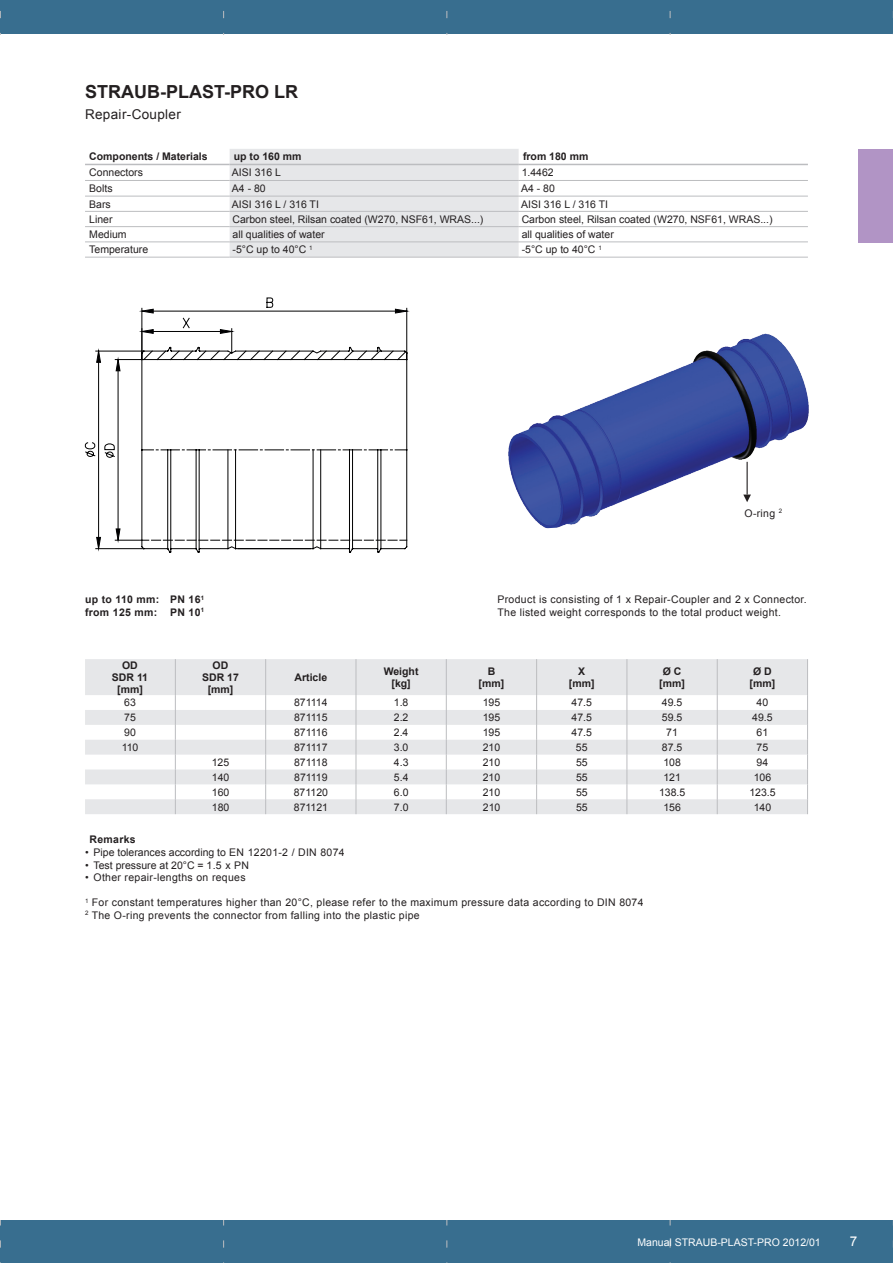
<style>
.page{position:relative;width:893px;height:1263px;background:#fff}
.page>*{position:absolute;margin:0;border:0;box-sizing:border-box;transform-origin:0 0}
.t1{font:700 18px "Arial";color:#231f20}
.t2{font:13.5px "Arial";letter-spacing:.025em;color:#231f20}
.t3{font:13.5px "Arial";color:#fff}
.t4{font:10.5px "Arial";color:#231f20}
.t5{font:10.5px/12.6px "Arial";letter-spacing:.03em;color:#231f20}
.t6{font:700 10.5px/12px "Arial";color:#231f20;text-align:center}
.t7{font:700 10.5px/12.6px "Arial";letter-spacing:.03em;color:#231f20}
.t8{font:10.5px "Arial";color:#fff}
</style>
<div class="page">
<div style="left:0;top:0;width:893px;height:34px;background:#386e8f"></div>
<div style="left:0;top:1220px;width:893px;height:43px;background:#386e8f"></div>
<svg style="left:446px;top:1220px;width:1px;height:43px"></svg>
<svg style="left:223px;top:1220px;width:1px;height:43px"></svg>
<svg style="left:0;top:1220px;width:1px;height:43px"></svg>
<svg style="left:670px;top:1220px;width:1px;height:43px"></svg>
<svg style="left:230px;top:149px;width:578px;height:108px"></svg>
<hr style="left:85px;top:164px;width:145px;height:1px;background:#bcbdc0">
<hr style="left:230px;top:164px;width:289px;height:1px;background:#bcbdc0">
<hr style="left:519px;top:164px;width:289px;height:1px;background:#bcbdc0">
<hr style="left:85px;top:180px;width:145px;height:1px;background:#bcbdc0">
<hr style="left:230px;top:180px;width:289px;height:1px;background:#bcbdc0">
<hr style="left:519px;top:180px;width:289px;height:1px;background:#bcbdc0">
<hr style="left:85px;top:196px;width:145px;height:1px;background:#bcbdc0">
<hr style="left:230px;top:196px;width:289px;height:1px;background:#bcbdc0">
<hr style="left:519px;top:196px;width:289px;height:1px;background:#bcbdc0">
<hr style="left:85px;top:211px;width:145px;height:1px;background:#bcbdc0">
<hr style="left:85px;top:226px;width:145px;height:1px;background:#bcbdc0">
<hr style="left:85px;top:241px;width:145px;height:1px;background:#bcbdc0">
<hr style="left:85px;top:257px;width:145px;height:1px;background:#bcbdc0">
<hr style="left:230px;top:211px;width:289px;height:1px;background:#bcbdc0">
<hr style="left:230px;top:226px;width:289px;height:1px;background:#bcbdc0">
<hr style="left:230px;top:241px;width:289px;height:1px;background:#bcbdc0">
<hr style="left:230px;top:257px;width:289px;height:1px;background:#bcbdc0">
<hr style="left:519px;top:211px;width:289px;height:1px;background:#bcbdc0">
<hr style="left:519px;top:226px;width:289px;height:1px;background:#bcbdc0">
<hr style="left:519px;top:241px;width:289px;height:1px;background:#bcbdc0">
<hr style="left:519px;top:257px;width:289px;height:1px;background:#bcbdc0">
<svg style="left:85px;top:659px;width:722px;height:155px;fill:#e6e7e9"></svg>
<hr style="left:175px;top:659px;width:1px;height:36px;background:#bcbdc0">
<hr style="left:265px;top:659px;width:1px;height:36px;background:#bcbdc0">
<hr style="left:356px;top:659px;width:1px;height:36px;background:#bcbdc0">
<hr style="left:446px;top:659px;width:1px;height:36px;background:#bcbdc0">
<hr style="left:536px;top:659px;width:1px;height:36px;background:#bcbdc0">
<hr style="left:627px;top:659px;width:1px;height:36px;background:#bcbdc0">
<hr style="left:717px;top:659px;width:1px;height:36px;background:#bcbdc0">
<hr style="left:807px;top:659px;width:1px;height:36px;background:#bcbdc0">
<svg style="left:175px;top:695px;width:1px;height:119px"></svg>
<svg style="left:265px;top:695px;width:1px;height:119px"></svg>
<svg style="left:356px;top:695px;width:1px;height:119px"></svg>
<svg style="left:446px;top:695px;width:1px;height:119px"></svg>
<svg style="left:536px;top:695px;width:1px;height:119px"></svg>
<svg style="left:627px;top:695px;width:1px;height:119px"></svg>
<svg style="left:717px;top:695px;width:1px;height:119px"></svg>
<svg style="left:807px;top:695px;width:1px;height:119px"></svg>
<img style="left:508px;top:333px;width:301px;height:196px">
<div style="left:859px;top:149px;width:34px;height:93px;background:#b194c5"></div>
<svg style="left:139px;top:297px;width:271px;height:251px"></svg>
<svg style="left:85px;top:348px;width:60px;height:204px"></svg>
<svg style="left:104px;top:328px;width:302px;height:221px"></svg>
<svg style="left:138px;top:329px;width:3px;height:5px"></svg>
<svg style="left:141px;top:317px;width:266px;height:224px"></svg>
<hr style="left:747px;top:462px;width:1px;height:33px;background:#231f20">
<svg style="left:743px;top:495px;width:8px;height:7px"></svg>
<h1 class="t1" style="left:85px;top:80px;width:214px">STRAUB-PLAST-PRO LR</h1>
<p class="t2" style="left:85px;top:105px;width:97px">Repair-Coupler</p>
<p class="t6" style="left:89px;top:151px;width:120px">Components / Materials</p>
<p class="t6" style="left:234px;top:151px;width:69px">up to 160 mm</p>
<p class="t6" style="left:523px;top:151px;width:67px">from 180 mm</p>
<p class="t4" style="left:89px;top:166px;width:55px">Connectors</p>
<p class="t4" style="left:232px;top:166px;width:51px">AISI 316 L</p>
<p class="t4" style="left:522px;top:166px;width:34px">1.4462</p>
<p class="t4" style="left:89px;top:182px;width:25px">Bolts</p>
<p class="t4" style="left:232px;top:182px;width:35px">A4 - 80</p>
<p class="t4" style="left:521px;top:182px;width:35px">A4 - 80</p>
<p class="t4" style="left:89px;top:197px;width:23px">Bars</p>
<p class="t4" style="left:232px;top:197px;width:88px">AISI 316 L / 316 TI</p>
<p class="t4" style="left:521px;top:197px;width:88px">AISI 316 L / 316 TI</p>
<p class="t4" style="left:89px;top:212px;width:25px">Liner</p>
<p class="t4" style="left:233px;top:212px;width:252px">Carbon steel, Rilsan coated (W270, NSF61, WRAS...)</p>
<p class="t4" style="left:522px;top:212px;width:252px">Carbon steel, Rilsan coated (W270, NSF61, WRAS...)</p>
<p class="t4" style="left:89px;top:227px;width:39px">Medium</p>
<p class="t4" style="left:233px;top:227px;width:94px">all qualities of water</p>
<p class="t4" style="left:522px;top:227px;width:94px">all qualities of water</p>
<p class="t4" style="left:89px;top:243px;width:60px">Temperature</p>
<p class="t4" style="left:233px;top:243px;width:82px">-5°C up to 40°C <sup>1</sup></p>
<p class="t4" style="left:522px;top:243px;width:82px">-5°C up to 40°C <sup>1</sup></p>
<p class="t4" style="left:744px;top:506px;width:39px">O-ring <sup>2</sup></p>
<p class="t7" style="left:85px;top:593px;width:121px">up to 110 mm: PN 16<sup>1 </sup>from 125 mm: PN 10<sup>1</sup></p>
<p class="t5" style="left:497px;top:593px;width:311px">Product is consisting of 1 x Repair-Coupler and 2 x Connector.<br>The listed weight corresponds to the total product weight.</p>
<p class="t6" style="left:112px;top:659px;width:38px">OD<br>SDR 11 [mm]</p>
<p class="t6" style="left:202px;top:659px;width:38px">OD<br>SDR 17 [mm]</p>
<p class="t6" style="left:294px;top:671px;width:34px">Article</p>
<p class="t6" style="left:384px;top:665px;width:36px">Weight [kg]</p>
<p class="t6" style="left:479px;top:665px;width:27px">B [mm]</p>
<p class="t6" style="left:569px;top:665px;width:27px">X [mm]</p>
<p class="t6" style="left:659px;top:665px;width:27px">Ø C [mm]</p>
<p class="t6" style="left:750px;top:665px;width:27px">Ø D [mm]</p>
<p class="t4" style="left:124px;top:696px;width:13px">63</p>
<p class="t4" style="left:294px;top:696px;width:35px">871114</p>
<p class="t4" style="left:394px;top:696px;width:16px">1.8</p>
<p class="t4" style="left:483px;top:696px;width:19px">195</p>
<p class="t4" style="left:572px;top:696px;width:22px">47.5</p>
<p class="t4" style="left:662px;top:696px;width:22px">49.5</p>
<p class="t4" style="left:757px;top:696px;width:13px">40</p>
<p class="t4" style="left:124px;top:711px;width:13px">75</p>
<p class="t4" style="left:294px;top:711px;width:35px">871115</p>
<p class="t4" style="left:394px;top:711px;width:16px">2.2</p>
<p class="t4" style="left:483px;top:711px;width:19px">195</p>
<p class="t4" style="left:572px;top:711px;width:22px">47.5</p>
<p class="t4" style="left:662px;top:711px;width:22px">59.5</p>
<p class="t4" style="left:752px;top:711px;width:22px">49.5</p>
<p class="t4" style="left:124px;top:725px;width:13px">90</p>
<p class="t4" style="left:294px;top:725px;width:35px">871116</p>
<p class="t4" style="left:394px;top:725px;width:16px">2.4</p>
<p class="t4" style="left:483px;top:725px;width:19px">195</p>
<p class="t4" style="left:572px;top:725px;width:22px">47.5</p>
<p class="t4" style="left:666px;top:725px;width:13px">71</p>
<p class="t4" style="left:757px;top:725px;width:13px">61</p>
<p class="t4" style="left:122px;top:740px;width:18px">110</p>
<p class="t4" style="left:294px;top:740px;width:35px">871117</p>
<p class="t4" style="left:394px;top:740px;width:16px">3.0</p>
<p class="t4" style="left:483px;top:740px;width:19px">210</p>
<p class="t4" style="left:576px;top:740px;width:13px">55</p>
<p class="t4" style="left:662px;top:740px;width:22px">87.5</p>
<p class="t4" style="left:757px;top:740px;width:13px">75</p>
<p class="t4" style="left:212px;top:755px;width:19px">125</p>
<p class="t4" style="left:294px;top:755px;width:35px">871118</p>
<p class="t4" style="left:394px;top:755px;width:16px">4.3</p>
<p class="t4" style="left:483px;top:755px;width:19px">210</p>
<p class="t4" style="left:576px;top:755px;width:13px">55</p>
<p class="t4" style="left:663px;top:755px;width:19px">108</p>
<p class="t4" style="left:757px;top:755px;width:13px">94</p>
<p class="t4" style="left:212px;top:770px;width:19px">140</p>
<p class="t4" style="left:294px;top:770px;width:35px">871119</p>
<p class="t4" style="left:394px;top:770px;width:16px">5.4</p>
<p class="t4" style="left:483px;top:770px;width:19px">210</p>
<p class="t4" style="left:576px;top:770px;width:13px">55</p>
<p class="t4" style="left:663px;top:770px;width:19px">121</p>
<p class="t4" style="left:754px;top:770px;width:19px">106</p>
<p class="t4" style="left:212px;top:785px;width:19px">160</p>
<p class="t4" style="left:294px;top:785px;width:36px">871120</p>
<p class="t4" style="left:394px;top:785px;width:16px">6.0</p>
<p class="t4" style="left:483px;top:785px;width:19px">210</p>
<p class="t4" style="left:576px;top:785px;width:13px">55</p>
<p class="t4" style="left:659px;top:785px;width:28px">138.5</p>
<p class="t4" style="left:749px;top:785px;width:28px">123.5</p>
<p class="t4" style="left:212px;top:800px;width:19px">180</p>
<p class="t4" style="left:294px;top:800px;width:36px">871121</p>
<p class="t4" style="left:394px;top:800px;width:16px">7.0</p>
<p class="t4" style="left:483px;top:800px;width:19px">210</p>
<p class="t4" style="left:576px;top:800px;width:13px">55</p>
<p class="t4" style="left:663px;top:800px;width:19px">156</p>
<p class="t4" style="left:754px;top:800px;width:19px">140</p>
<p class="t6" style="left:90px;top:834px;width:48px">Remarks</p>
<p class="t4" style="left:85px;top:845px;width:261px">• Pipe tolerances according to EN 12201-2 / DIN 8074</p>
<p class="t4" style="left:85px;top:858px;width:166px">• Test pressure at 20°C = 1.5 x PN</p>
<p class="t5" style="left:85px;top:871px;width:162px">• Other repair-lengths on reques</p>
<p class="t5" style="left:85px;top:896px;width:560px"><sup>1</sup> For constant temperatures higher than 20°C, please refer to the maximum pressure data according to DIN 8074<br><sup>2</sup> The O-ring prevents the connector from falling into the plastic pipe</p>
<p class="t8" style="left:637px;top:1235px;width:185px">Manual STRAUB-PLAST-PRO 2012/01</p>
<p class="t3" style="left:850px;top:1232px;width:9px">7</p>
</div>
